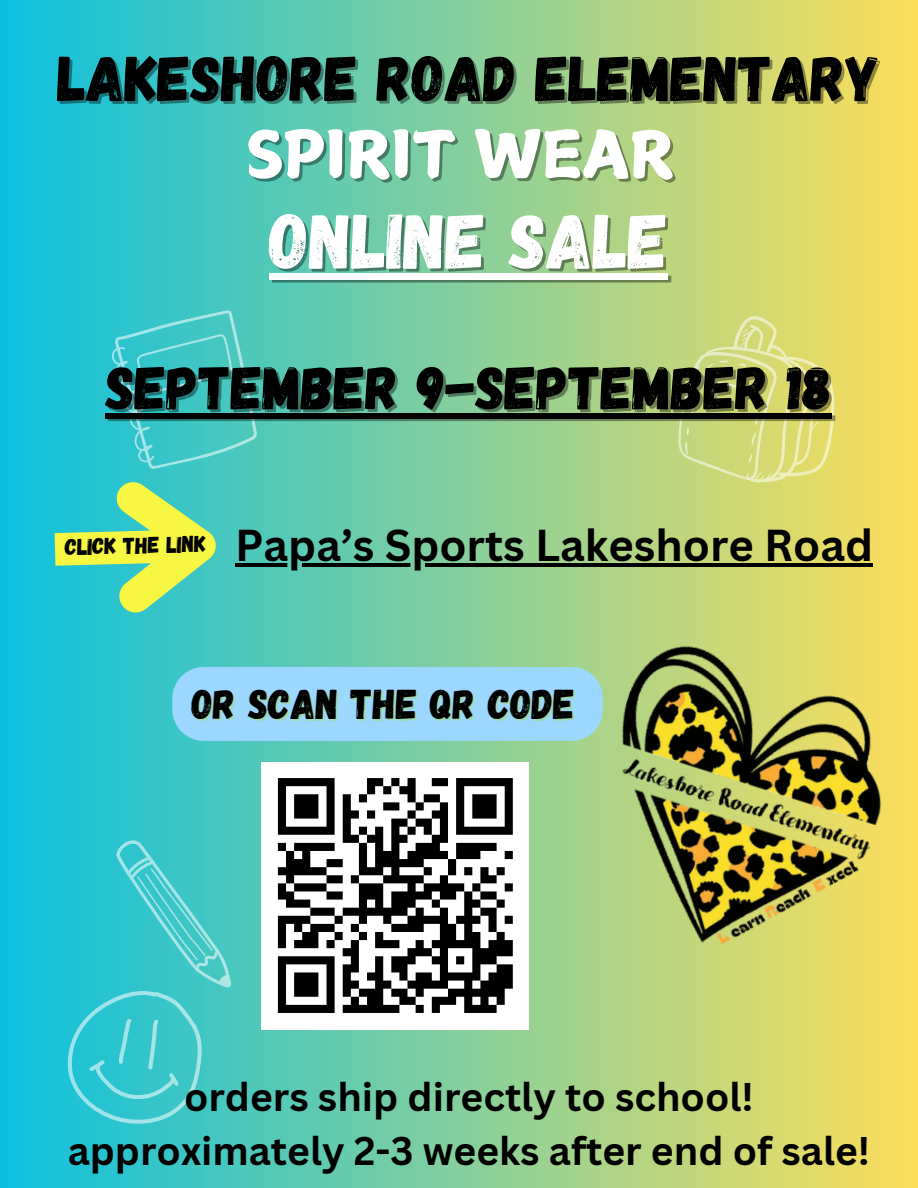
<style>
.page{position:relative;width:918px;height:1188px;background:#fff}
.page>*{position:absolute;margin:0;border:0;box-sizing:border-box;transform-origin:0 0}
.t1{font:77.55px "Gagalin";color:#fff}
.t2{font:63.9px "Gagalin";color:#000}
.t3{font:63.75px "Canva Surname Fu";color:#fff}
.t4{font:61.05px "Gagalin";color:#000}
.t5{font:700 43.5px "Canva Sans";color:#000}
.t6{font:41.55px "Gagalin";color:#000}
.t7{font:700 39px/54px "Canva Sans";color:#000;text-align:center}
.t8{font:22.8px "Gagalin";color:#000}
</style>
<div class="page">
<img style="left:0;top:0;width:918px;height:1188px">
<div style="left:269px;top:273px;width:399px;height:7px;background:#fff"></div>
<div style="left:106px;top:413px;width:726px;height:5px;background:#000"></div>
<hr style="left:235px;top:563px;width:638px;height:4px;background:#000">
<h1 class="t2" style="left:58px;top:37px;width:824px">LAKESHORE ROAD ELEMENTARY</h1>
<p class="t3" style="left:246px;top:122px;width:430px">SPIRIT WEAR</p>
<h3 class="t1" style="left:269px;top:191px;width:400px">ONLINE SALE</h3>
<p class="t4" style="left:106px;top:348px;width:728px">SEPTEMBER 9-SEPTEMBER 18</p>
<p class="t8" style="left:65px;top:532px;width:143px;rotate:-1deg">click the link</p>
<p class="t5" style="left:235px;top:514px;width:639px">Papa’s Sports Lakeshore Road</p>
<h2 class="t6" style="left:192px;top:678px;width:385px">OR SCAN THE QR CODE</h2>
<p class="t7" style="left:68px;top:1069px;width:804px">orders ship directly to school! approximately 2-3 weeks after end of sale!</p>
</div>
